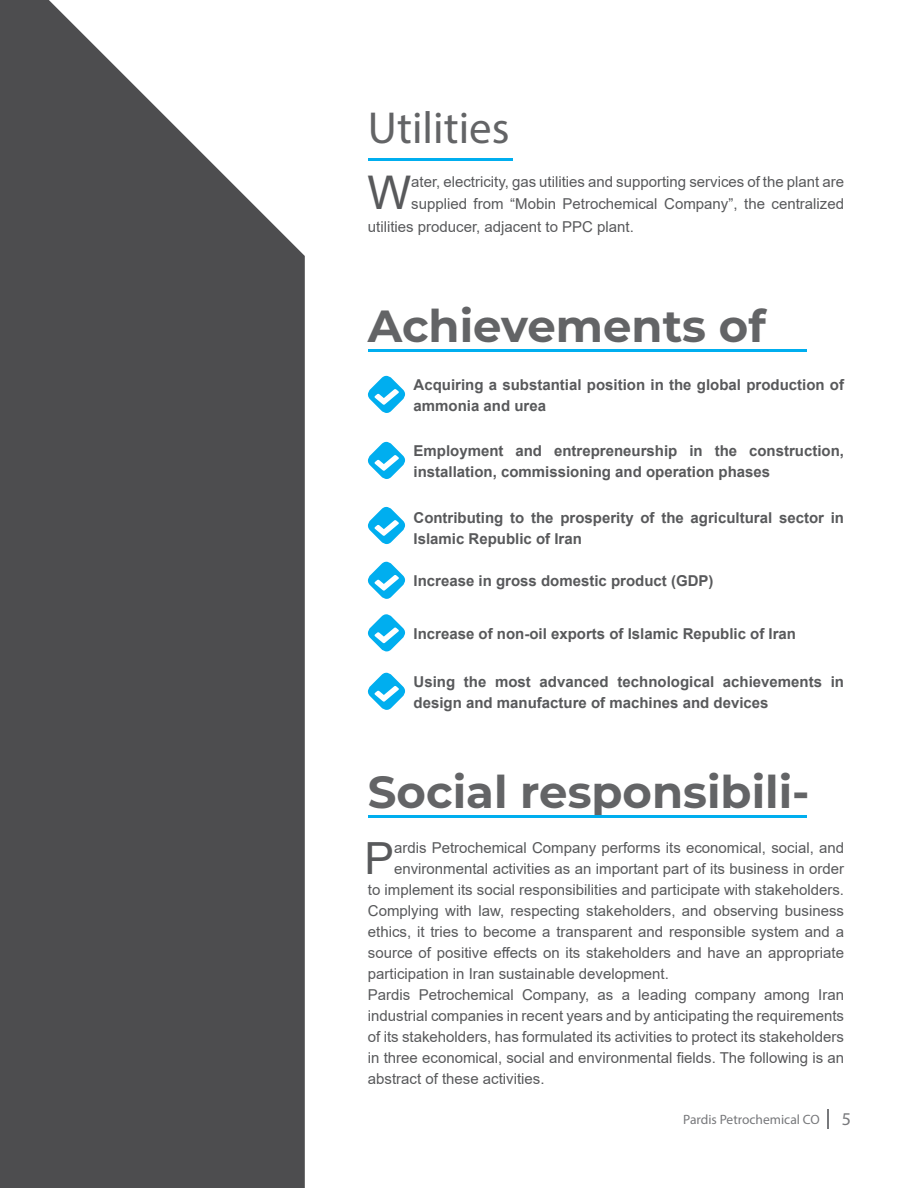
<style>
.page{position:relative;width:918px;height:1188px;background:#fff}
.page>*{position:absolute;margin:0;border:0;box-sizing:border-box;transform-origin:0 0}
.t1{font:46.5px "Arial";color:#58595b}
.t2{font:700 45px "Montserrat";color:#636466}
.t3{font:45px "Myriad Pro";color:#636466}
.t4{font:44.4px "Arial";color:#58595b}
.t5{font:15px "Arial";color:#58595b}
.t6{font:700 15px/21px "Arial";color:#58595b}
.t7{font:13.5px "Myriad Pro";color:#77787b}
.s1{font-size:18px}
</style>
<div class="page">
<svg style="left:0;top:0;width:305px;height:1188px;background:#5d5d5f"></svg>
<svg style="left:828px;top:1109px;width:1px;height:19px"></svg>
<hr style="left:368px;top:349px;width:438px;height:3px;background:#00aeef">
<hr style="left:368px;top:815px;width:438px;height:3px;background:#00aeef">
<svg style="left:367px;top:375px;width:39px;height:38px"></svg>
<svg style="left:367px;top:441px;width:39px;height:38px"></svg>
<svg style="left:367px;top:506px;width:39px;height:39px"></svg>
<svg style="left:367px;top:561px;width:38px;height:38px"></svg>
<svg style="left:367px;top:614px;width:39px;height:38px"></svg>
<svg style="left:367px;top:672px;width:38px;height:38px"></svg>
<hr style="left:368px;top:158px;width:144px;height:3px;background:#00aeef">
<h2 class="t3" style="left:368px;top:100px;width:143px">Utilities</h2>
<h1 class="t1" style="left:367px;top:161px;width:45px">W</h1>
<p class="t5" style="left:411px;top:171px;width:434px">ater, electricity, gas utilities and supporting services of the plant are</p>
<p class="t5" style="left:411px;top:194px;width:434px">supplied from “Mobin Petrochemical Company”, the centralized</p>
<p class="t5" style="left:368px;top:216px;width:267px">utilities producer, adjacent to PPC plant.</p>
<h2 class="t2" style="left:368px;top:294px;width:399px">Achievements of</h2>
<p class="t6" style="left:414px;top:374px;width:432px">Acquiring a substantial position in the global production of ammonia and urea</p>
<p class="t6" style="left:414px;top:440px;width:432px">Employment and entrepreneurship in the construction, installation, commissioning and operation phases</p>
<p class="t6" style="left:414px;top:508px;width:432px">Contributing to the prosperity of the agricultural sector in<br>Islamic Republic of Iran</p>
<p class="t6" style="left:414px;top:571px;width:302px">Increase in gross domestic product (GDP)</p>
<p class="t6" style="left:414px;top:623px;width:384px">Increase of non-oil exports of Islamic Republic of Iran</p>
<p class="t6" style="left:414px;top:671px;width:432px">Using the most advanced technological achievements in design and manufacture of machines and devices</p>
<h2 class="t2" style="left:368px;top:760px;width:443px">Social responsibili-</h2>
<h3 class="t4" style="left:364px;top:828px;width:31px">P</h3>
<p class="t5" style="left:394px;top:837px;width:452px">ardis Petrochemical Company performs its economical, social, and</p>
<p class="t5" style="left:394px;top:858px;width:452px">environmental activities as an important part of its business in order</p>
<p class="t5" style="left:368px;top:879px;width:478px">to implement its social responsibilities and participate with stakeholders.</p>
<p class="t5" style="left:368px;top:900px;width:478px">Complying with law, respecting stakeholders, and observing business</p>
<p class="t5" style="left:368px;top:921px;width:478px">ethics, it tries to become a transparent and responsible system and a</p>
<p class="t5" style="left:368px;top:942px;width:478px">source of positive effects on its stakeholders and have an appropriate</p>
<p class="t5" style="left:368px;top:963px;width:302px">participation in Iran sustainable development.</p>
<p class="t5" style="left:368px;top:984px;width:478px">Pardis Petrochemical Company, as a leading company among Iran</p>
<p class="t5" style="left:368px;top:1005px;width:478px">industrial companies in recent years and by anticipating the requirements</p>
<p class="t5" style="left:368px;top:1026px;width:478px">of its stakeholders, has formulated its activities to protect its stakeholders</p>
<p class="t5" style="left:368px;top:1047px;width:478px">in three economical, social and environmental fields. The following is an</p>
<p class="t5" style="left:368px;top:1068px;width:178px">abstract of these activities.</p>
<p class="t7" style="left:683px;top:1111px;width:169px">Pardis Petrochemical CO <span class="s1">5</span></p>
</div>
